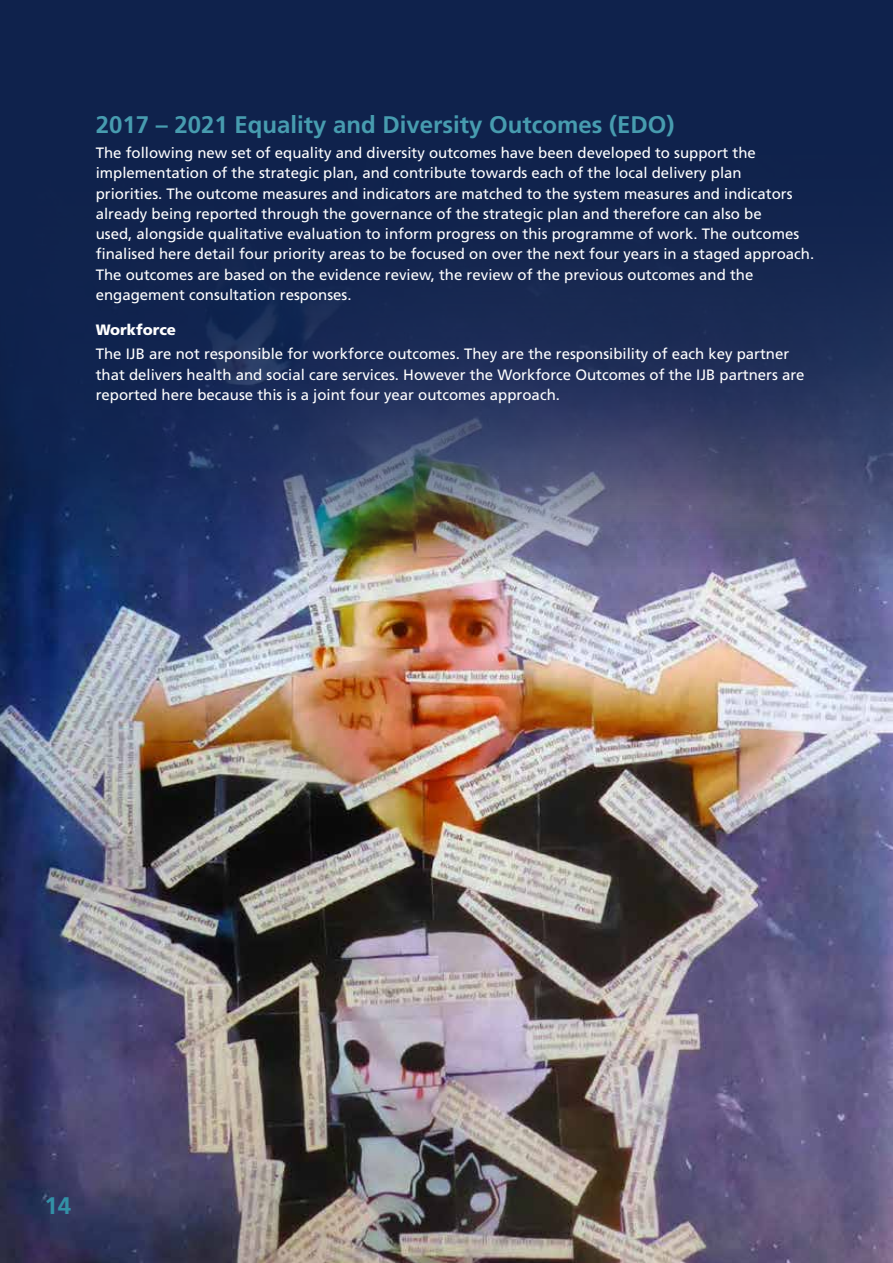
<style>
.page{position:relative;width:893px;height:1263px;background:#fff}
.page>*{position:absolute;margin:0;border:0;box-sizing:border-box;transform-origin:0 0}
.t1{font:700 24px "Frutiger";color:#479caf}
.t2{font:700 24px "Frutiger";color:#3391a6}
.t3{font:15px/20.2px "Frutiger";color:#fff}
.t4{font:900 15px "Frutiger";color:#fff}
</style>
<div class="page">
<img style="left:0;top:580px;width:893px;height:683px">
<svg style="left:0;top:0;width:893px;height:580px;background:#213159"></svg>
<h1 class="t1" style="left:96px;top:111px;width:580px">2017 – 2021 Equality and Diversity Outcomes (EDO)</h1>
<p class="t3" style="left:96px;top:143px;width:720px">The following new set of equality and diversity outcomes have been developed to support the implementation of the strategic plan, and contribute towards each of the local delivery plan<br>priorities. The outcome measures and indicators are matched to the system measures and indicators already being reported through the governance of the strategic plan and therefore can also be<br>used, alongside qualitative evaluation to inform progress on this programme of work. The outcomes finalised here detail four priority areas to be focused on over the next four years in a staged approach.<br>The outcomes are based on the evidence review, the review of the previous outcomes and the engagement consultation responses.</p>
<p class="t4" style="left:96px;top:321px;width:82px">Workforce</p>
<p class="t3" style="left:96px;top:344px;width:710px">The IJB are not responsible for workforce outcomes. They are the responsibility of each key partner that delivers health and social care services. However the Workforce Outcomes of the IJB partners are reported here because this is a joint four year outcomes approach.</p>
<h1 class="t2" style="left:45px;top:1191px;width:28px">14</h1>
</div>
